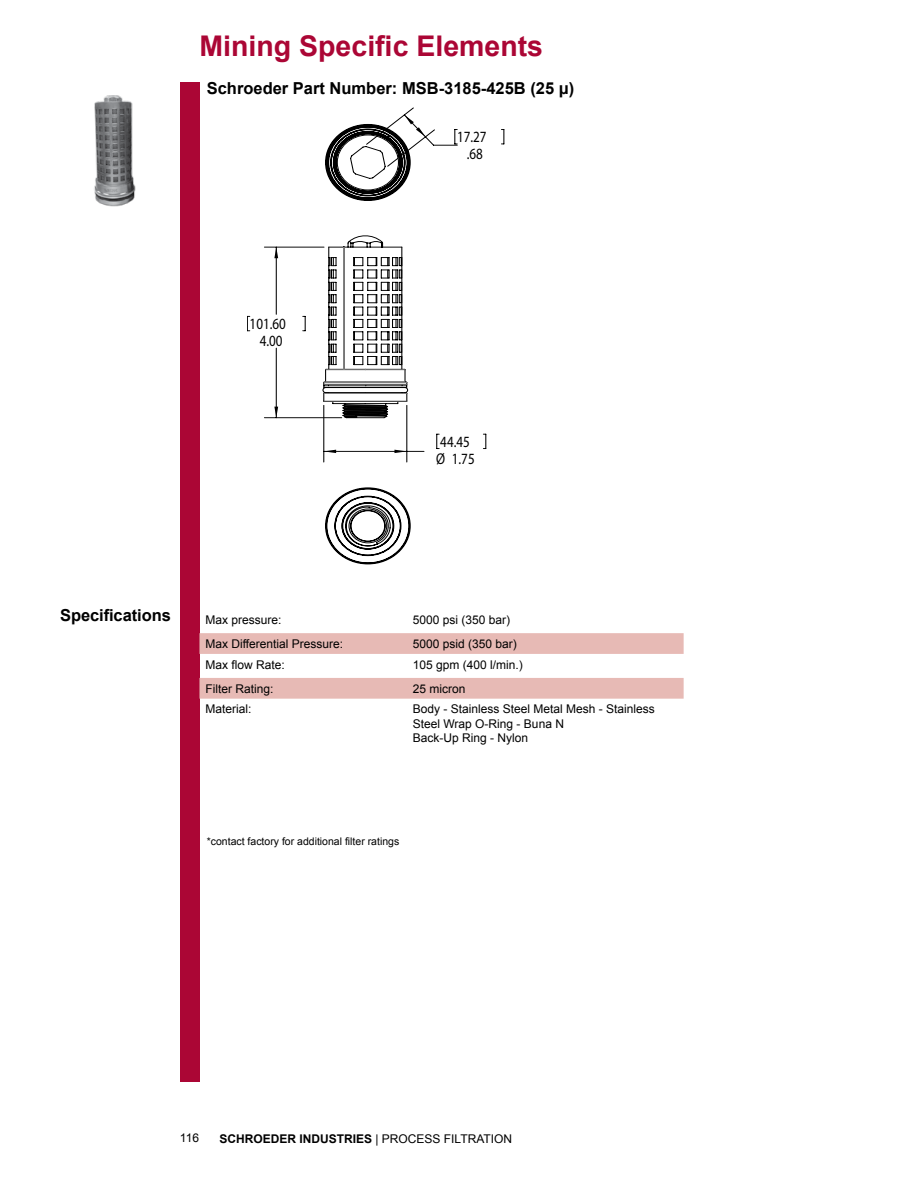
<style>
.page{position:relative;width:918px;height:1188px;background:#fff}
.page>*{position:absolute;margin:0;border:0;box-sizing:border-box;transform-origin:0 0}
.t1{font:700 28.5px "Arial";color:#ab0635}
.t2{font:700 16.5px "Arial";color:#000}
.t3{font:15.75px "Myriad Pro";color:#000;scale:.83 1}
.t4{font:12px/14.4px "Arial";color:#000}
.t5{font:700 12px "Arial";color:#000}
.t6{font:10.5px "Arial";color:#000}
.s1{font-weight:400}
</style>
<div class="page">
<div style="left:180px;top:82px;width:19px;height:1000px;background:#ab0635"></div>
<img style="left:94px;top:95px;width:42px;height:112px">
<svg style="left:274px;top:407px;width:4px;height:10px"></svg>
<svg style="left:274px;top:248px;width:4px;height:10px"></svg>
<svg style="left:247px;top:316px;width:3px;height:16px"></svg>
<svg style="left:303px;top:316px;width:3px;height:16px"></svg>
<hr style="left:264px;top:417px;width:78px;height:1px;background:#000">
<hr style="left:264px;top:247px;width:60px;height:1px;background:#000">
<hr style="left:276px;top:348px;width:1px;height:70px;background:#000">
<hr style="left:276px;top:247px;width:1px;height:67px;background:#000">
<svg style="left:322px;top:107px;width:183px;height:457px"></svg>
<svg style="left:199px;top:633px;width:485px;height:66px"></svg>
<h1 class="t1" style="left:199px;top:27px;width:345px">Mining Specific Elements</h1>
<h2 class="t2" style="left:207px;top:77px;width:369px">Schroeder Part Number: MSB-3185-425B (25 μ)</h2>
<h3 class="t3" style="left:457px;top:127px;width:37px">17.27</h3>
<h3 class="t3" style="left:467px;top:144px;width:21px">.68</h3>
<h3 class="t3" style="left:250px;top:314px;width:45px">101.60</h3>
<h3 class="t3" style="left:260px;top:331px;width:29px">4.00</h3>
<h3 class="t3" style="left:440px;top:432px;width:37px">44.45</h3>
<h3 class="t3" style="left:436px;top:449px;width:48px">Ø 1.75</h3>
<h2 class="t2" style="left:60px;top:604px;width:112px">Specifications</h2>
<p class="t4" style="left:205px;top:613px;width:78px">Max pressure:</p>
<p class="t4" style="left:413px;top:613px;width:99px">5000 psi (350 bar)</p>
<p class="t4" style="left:205px;top:637px;width:139px">Max Differential Pressure:</p>
<p class="t4" style="left:413px;top:637px;width:106px">5000 psid (350 bar)</p>
<p class="t4" style="left:205px;top:657px;width:81px">Max flow Rate:</p>
<p class="t4" style="left:413px;top:657px;width:112px">105 gpm (400 l/min.)</p>
<p class="t4" style="left:205px;top:681px;width:70px">Filter Rating:</p>
<p class="t4" style="left:413px;top:681px;width:54px">25 micron</p>
<p class="t4" style="left:205px;top:702px;width:48px">Material:</p>
<p class="t4" style="left:413px;top:702px;width:244px">Body - Stainless Steel Metal Mesh - Stainless<br>Steel Wrap O-Ring - Buna N<br>Back-Up Ring - Nylon</p>
<p class="t6" style="left:207px;top:834px;width:194px">*contact factory for additional filter ratings</p>
<p class="t4" style="left:180px;top:1131px;width:21px">116</p>
<p class="t5" style="left:219px;top:1131px;width:294px">SCHROEDER INDUSTRIES <span class="s1">| PROCESS FILTRATION</span></p>
</div>
